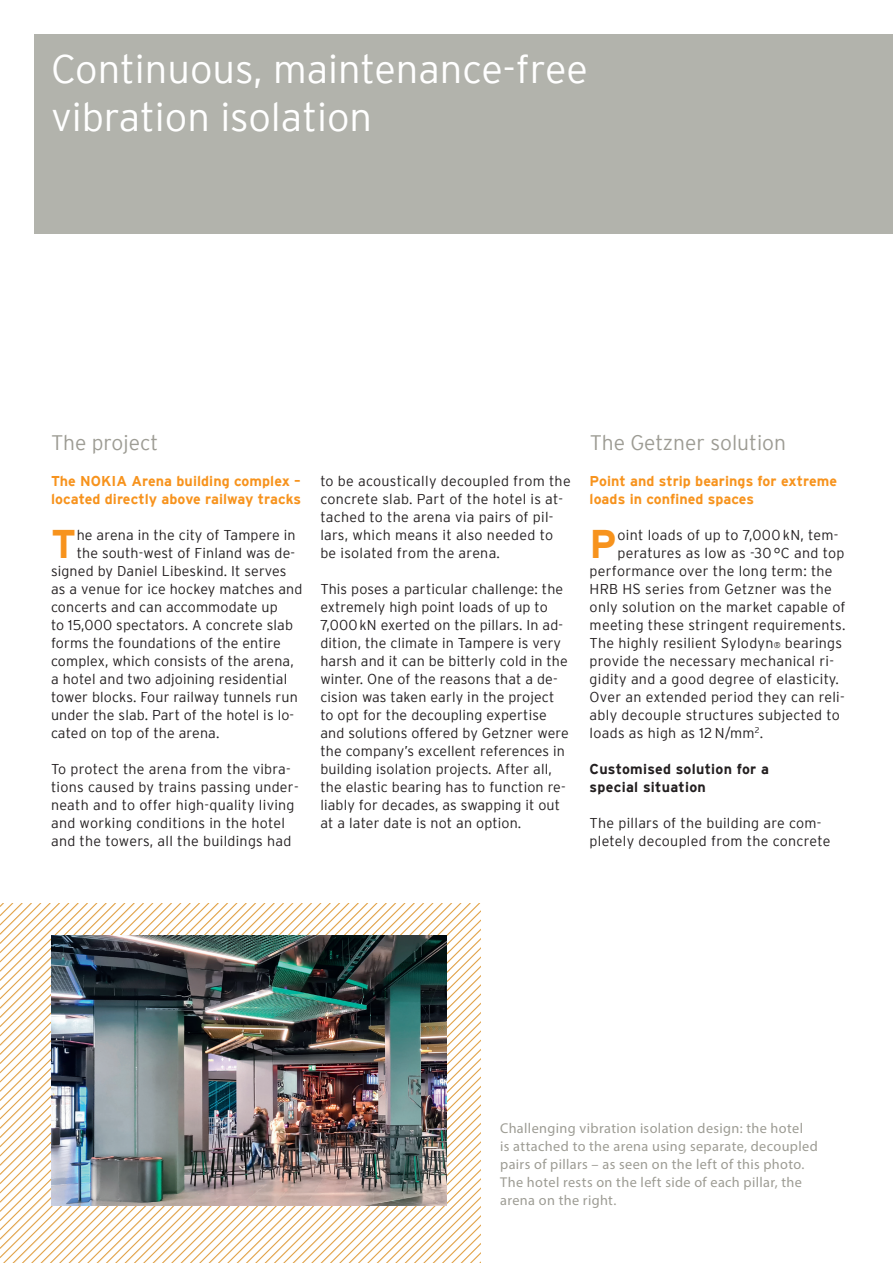
<style>
.page{position:relative;width:893px;height:1263px;background:#fff}
.page>*{position:absolute;margin:0;border:0;box-sizing:border-box;transform-origin:0 0}
.t1{font:700 39.9px "Interstate";color:#f7931d}
.t2{font:300 39.75px/48px "Interstate";color:#fff}
.t3{font:300 21px "Interstate";color:#9d9c94}
.t4{font:300 14.25px/18px "Interstate";letter-spacing:.01em;color:#231f20}
.t5{font:14.25px/18px "Myriad Pro";letter-spacing:.025em;color:#9d9c94}
.t6{font:700 14.25px/18px "Interstate";letter-spacing:.005em;color:#f7931d}
.t7{font:700 14.25px/18px "Interstate";letter-spacing:.02em;color:#231f20}
.s1{font-size:8.25px}
</style>
<div class="page">
<div style="left:34px;top:34px;width:859px;height:200px;background:#b2b3ac"></div>
<svg style="left:18px;top:903px;width:10px;height:360px"></svg>
<svg style="left:37px;top:903px;width:9px;height:360px"></svg>
<svg style="left:177px;top:903px;width:303px;height:360px"></svg>
<img style="left:51px;top:936px;width:395px;height:270px">
<h2 class="t2" style="left:51px;top:44px;width:538px">Continuous, maintenance-free vibration isolation</h2>
<h3 class="t3" style="left:51px;top:431px;width:109px">The project</h3>
<h3 class="t3" style="left:590px;top:431px;width:198px">The Getzner solution</h3>
<p class="t6" style="left:51px;top:472px;width:252px">The NOKIA Arena building complex – located directly above railway tracks</p>
<h1 class="t1" style="left:51px;top:521px;width:27px">T</h1>
<p class="t4" style="left:77px;top:526px;width:220px">he arena in the city of Tampere in</p>
<p class="t6" style="left:590px;top:472px;width:249px">Point and strip bearings for extreme loads in confined spaces</p>
<h1 class="t1" style="left:590px;top:521px;width:29px">P</h1>
<p class="t4" style="left:618px;top:526px;width:222px">oint loads of up to 7,000 kN, tem-</p>
<p class="t4" style="left:320px;top:472px;width:252px">to be acoustically decoupled from the concrete slab. Part of the hotel is at&shy;tached to the arena via pairs of pil&shy;lars, which means it also needed to be isolated from the arena.</p>
<p class="t4" style="left:320px;top:580px;width:250px">This poses a particular challenge: the extremely high point loads of up to 7,000kN exerted on the pillars. In ad&shy;dition, the climate in Tampere is very harsh and it can be bitterly cold in the winter. One of the reasons that a de&shy;cision was taken early in the project to opt for the decoupling expertise and solutions offered by Getzner were the company’s excellent references in building isolation projects. After all, the elastic bearing has to function re&shy;liably for decades, as swapping it out at a later date is not an option.</p>
<p class="t4" style="left:77px;top:544px;width:220px">the south-west of Finland was de-</p>
<p class="t4" style="left:51px;top:562px;width:237px">signed by Daniel Libeskind. It serves</p>
<p class="t4" style="left:51px;top:580px;width:253px">as a venue for ice hockey matches and</p>
<p class="t4" style="left:51px;top:598px;width:228px">concerts and can accommodate up</p>
<p class="t4" style="left:51px;top:616px;width:243px">to 15,000 spectators. A concrete slab</p>
<p class="t4" style="left:51px;top:634px;width:231px">forms the foundations of the entire</p>
<p class="t4" style="left:51px;top:652px;width:244px">complex, which consists of the arena,</p>
<p class="t4" style="left:51px;top:670px;width:238px">a hotel and two adjoining residential</p>
<p class="t4" style="left:51px;top:688px;width:248px">tower blocks. Four railway tunnels run</p>
<p class="t4" style="left:51px;top:706px;width:245px">under the slab. Part of the hotel is lo-</p>
<p class="t4" style="left:51px;top:724px;width:170px">cated on top of the arena.</p>
<p class="t4" style="left:51px;top:760px;width:249px">To protect the arena from the vibra&shy;tions caused by trains passing under&shy;neath and to offer high-quality living and working conditions in the hotel and the towers, all the buildings had</p>
<p class="t4" style="left:618px;top:544px;width:228px">peratures as low as -30 °C and top</p>
<p class="t4" style="left:590px;top:562px;width:244px">performance over the long term: the</p>
<p class="t4" style="left:590px;top:580px;width:244px">HRB HS series from Getzner was the</p>
<p class="t4" style="left:590px;top:598px;width:258px">only solution on the market capable of</p>
<p class="t4" style="left:590px;top:616px;width:257px">meeting these stringent requirements.</p>
<p class="t4" style="left:590px;top:634px;width:254px">The highly resilient Sylodyn<span class="s1">®</span> bearings</p>
<p class="t4" style="left:590px;top:652px;width:246px">provide the necessary mechanical ri-</p>
<p class="t4" style="left:590px;top:670px;width:251px">gidity and a good degree of elasticity.</p>
<p class="t4" style="left:590px;top:688px;width:257px">Over an extended period they can reli-</p>
<p class="t4" style="left:590px;top:706px;width:252px">ably decouple structures subjected to</p>
<p class="t4" style="left:590px;top:724px;width:175px">loads as high as 12N/mm<sup>2</sup>.</p>
<p class="t7" style="left:590px;top:760px;width:181px">Customised solution for a special situation</p>
<p class="t4" style="left:590px;top:814px;width:242px">The pillars of the building are com&shy;pletely decoupled from the concrete</p>
<p class="t5" style="left:500px;top:1119px;width:319px">Challenging vibration isolation design: the hotel<br>is attached to the arena using separate, decoupled pairs of pillars – as seen on the left of this photo.<br>The hotel rests on the left side of each pillar, the arena on the right.</p>
</div>
